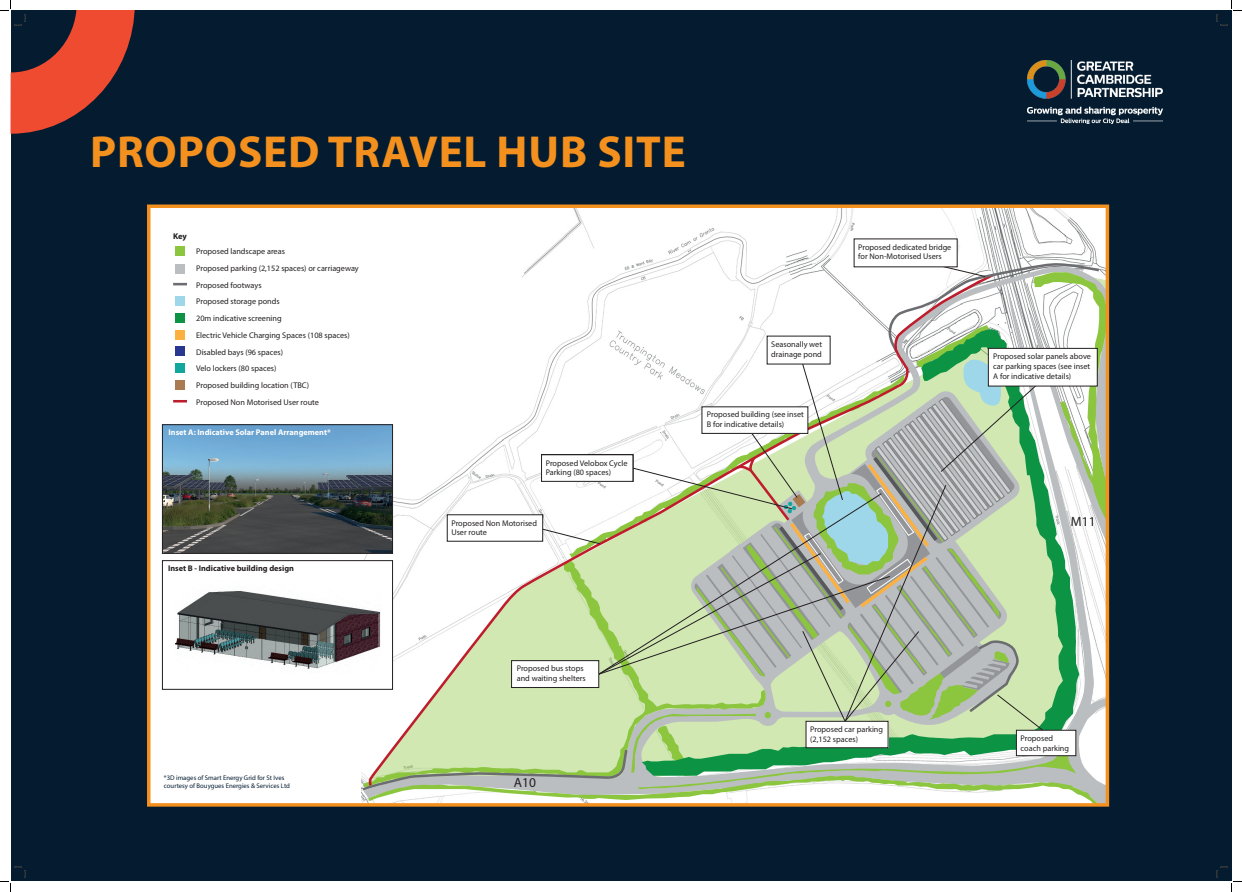
<style>
.page{position:relative;width:1242px;height:892px;background:#fff}
.page>*{position:absolute;margin:0;border:0;box-sizing:border-box;transform-origin:0 0}
.Header_1{font:700 45px "Myriad Pro";letter-spacing:.02em;color:#f4911e}
.t1{font:13.45px "Myriad Pro";color:#231f20}
.t2{font:700 8.4px "Myriad Pro";color:#231f20}
.t3{font:8.2px/9.8px "Myriad Pro";color:#231f20}
.t4{font:700 8.2px "Myriad Pro";color:#fff}
.t5{font:700 8.2px "Myriad Pro";color:#231f20}
.t6{font:6.75px/8.1px "Myriad Pro";color:#051c30}
</style>
<div class="page">
<div style="left:10px;top:10px;width:1221px;height:871px;background:#051c30"></div>
<img style="left:1027px;top:60px;width:135px;height:64px">
<div style="left:152px;top:209px;width:952px;height:592px;background:#fff"></div>
<div style="left:162px;top:560px;width:230px;height:129px;background:#fff"></div>
<div style="left:162px;top:560px;width:231px;height:129px;border:1px solid #231f20"></div>
<img style="left:175px;top:591px;width:184px;height:78px">
<img style="left:164px;top:426px;width:195px;height:125px">
<div style="left:162px;top:424px;width:231px;height:129px;border:1px solid #231f20"></div>
<div style="left:162px;top:227px;width:230px;height:174px;background:#fff"></div>
<div style="left:175px;top:245px;width:10px;height:10px;background:#8bc63e"></div>
<div style="left:175px;top:264px;width:10px;height:9px;background:#bbbec1"></div>
<svg style="left:173px;top:283px;width:14px;height:2px"></svg>
<div style="left:175px;top:296px;width:10px;height:10px;background:#9dd7e9"></div>
<div style="left:175px;top:312px;width:10px;height:10px;background:#0d9344"></div>
<div style="left:175px;top:330px;width:10px;height:9px;background:#fbb03f"></div>
<div style="left:175px;top:346px;width:10px;height:10px;background:#283890"></div>
<div style="left:175px;top:363px;width:10px;height:10px;background:#12a79d"></div>
<div style="left:175px;top:380px;width:10px;height:9px;background:#a97b50"></div>
<svg style="left:173px;top:400px;width:14px;height:2px"></svg>
<svg style="left:359px;top:252px;width:745px;height:549px;background:#d2deca"></svg>
<div style="left:854px;top:239px;width:103px;height:28px;background:#fff"></div>
<div style="left:147px;top:204px;width:962px;height:602px;border:4px solid #f4911e"></div>
<svg style="left:0;top:0;width:135px;height:134px"></svg>
<svg style="left:0;top:866px;width:26px;height:25px"></svg>
<svg style="left:1216px;top:0;width:25px;height:26px"></svg>
<svg style="left:1216px;top:866px;width:25px;height:25px"></svg>
<p class="Header_1" style="left:90px;top:123px;width:597px">PROPOSED TRAVEL HUB SITE</p>
<p class="t2" style="left:173px;top:230px;width:15px">Key</p>
<p class="t3" style="left:196px;top:242px;width:164px;line-height:16.8px">Proposed landscape areas<br>Proposed parking (2,152 spaces) or carriageway<br>Proposed footways<br>Proposed storage ponds<br>20m indicative screening<br>Electric Vehicle Charging Spaces (108 spaces)<br>Disabled bays (96 spaces)<br>Velo lockers (80 spaces)<br>Proposed building location (TBC)<br>Proposed Non Motorised User route</p>
<p class="t4" style="left:168px;top:426px;width:164px">Inset A: Indicative Solar Panel Arrangement*</p>
<p class="t5" style="left:168px;top:562px;width:127px">Inset B - Indicative building design</p>
<p class="t3" style="left:545px;top:457px;width:83px">Proposed Velobox Cycle<br>Parking (80 spaces)</p>
<p class="t3" style="left:451px;top:517px;width:87px">Proposed Non Motorised<br>User route</p>
<p class="t3" style="left:771px;top:339px;width:52px">Seasonally wet drainage pond</p>
<p class="t3" style="left:706px;top:409px;width:98px">Proposed building (see inset<br>B for indicative details)</p>
<p class="t3" style="left:858px;top:242px;width:95px">Proposed dedicated bridge for Non-Motorised Users</p>
<p class="t6" style="left:164px;top:773px;width:127px">*3D images of Smart Energy Grid for St Ives courtesy of Bouygues Energies &amp; Services Ltd</p>
<p class="t3" style="left:516px;top:663px;width:70px">Proposed bus stops and waiting shelters</p>
<p class="t1" style="left:514px;top:773px;width:24px">A10</p>
<p class="t3" style="left:810px;top:724px;width:74px">Proposed car parking (2,152 spaces)</p>
<p class="t3" style="left:993px;top:351px;width:99px;text-align:justify">Proposed solar panels above car parking spaces (see inset A for indicative details)</p>
<p class="t1" style="left:1070px;top:513px;width:26px">M11</p>
<p class="t3" style="left:1020px;top:732px;width:50px">Proposed coach parking</p>
</div>
